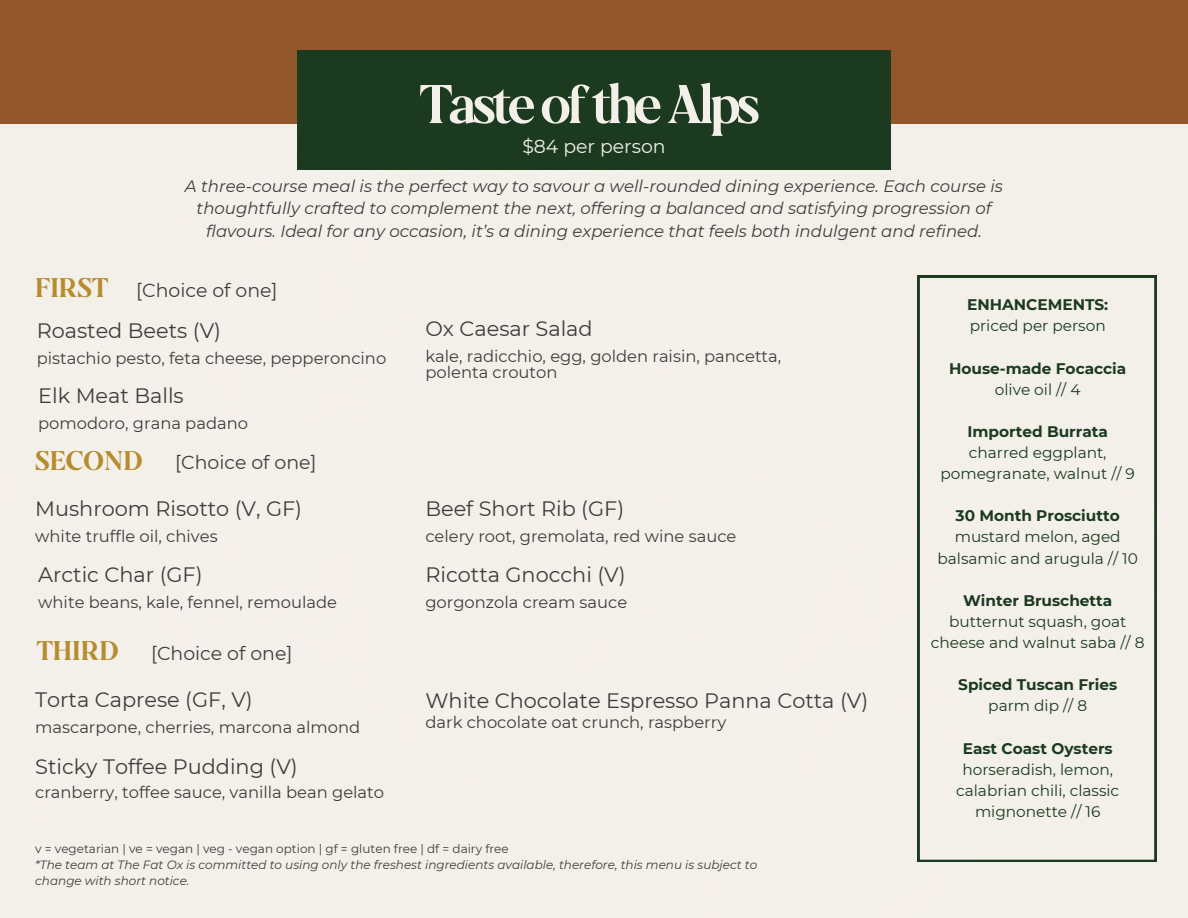
<style>
.page{position:relative;width:1188px;height:918px;background:#fff}
.page>*{position:absolute;margin:0;border:0;box-sizing:border-box;transform-origin:0 0}
.t1{font:54.3px "Galonia";letter-spacing:-.065em;color:#f3f0e9}
.t2{font:27px "Galonia";color:#b68c2e}
.t3{font:20.85px "Montserrat";color:#3d3d3d}
.t4{font:18.9px "Montserrat";color:#3d3d3d}
.t5{font:18.9px "Montserrat";color:#f3f0e9}
.t6{font:italic 16.5px/22.5px "Montserrat";color:#3d3d3d;text-align:center}
.t7{font:16.35px/15.8px "Montserrat";color:#3d3d3d}
.t8{font:15.3px/21.1px "Montserrat";color:#1b3a20;text-align:center}
.t9{font:700 15.3px "Montserrat";color:#1b3a20}
.t10{font:italic 12px/16px "Montserrat";color:#3d3d3d}
.t11{font:12px "Montserrat";color:#3d3d3d}
.s1{font-family:"Galonia";font-size:27px;color:#b68c2e}
</style>
<div class="page">
<div style="left:0;top:123px;width:1188px;height:795px;background:#f3f0e9"></div>
<div style="left:0;top:0;width:1188px;height:123px;background:#93572e"></div>
<div style="left:297px;top:51px;width:593px;height:118px;background:#1b3a20"></div>
<div style="left:590px;top:177px;width:301px;height:15px;background:#f3f0e9"></div>
<div style="left:590px;top:192px;width:207px;height:16px;background:#f3f0e9"></div>
<svg style="left:918px;top:276px;width:238px;height:586px;background:#d3d4cb"></svg>
<h1 class="t1" style="left:420px;top:72px;width:342px">Taste of the Alps</h1>
<p class="t5" style="left:522px;top:133px;width:145px">$84 per person</p>
<p class="t6" style="left:185px;top:174px;width:819px">A three-course meal is the perfect way to savour a well-rounded dining experience. Each course is thoughtfully crafted to complement the next, offering a balanced and satisfying progression of flavours. Ideal for any occasion, it’s a dining experience that feels both indulgent and refined.</p>
<h2 class="t2" style="left:35px;top:271px;width:75px">FIRST</h2>
<p class="t4" style="left:136px;top:277px;width:143px">[Choice of one]</p>
<p class="t3" style="left:37px;top:317px;width:186px">Roasted Beets (V)</p>
<p class="t7" style="left:37px;top:350px;width:351px">pistachio pesto, feta cheese, pepperoncino</p>
<p class="t3" style="left:38px;top:381px;width:147px">Elk Meat Balls</p>
<p class="t7" style="left:38px;top:415px;width:211px">pomodoro, grana padano</p>
<h2 class="t2" style="left:35px;top:444px;width:109px">SECOND</h2>
<p class="t4" style="left:175px;top:449px;width:143px">[Choice of one]</p>
<p class="t3" style="left:35px;top:494px;width:268px">Mushroom Risotto (V, GF)</p>
<p class="t7" style="left:35px;top:528px;width:184px">white truffle oil, chives</p>
<p class="t3" style="left:38px;top:561px;width:166px">Arctic Char (GF)</p>
<p class="t7" style="left:38px;top:594px;width:300px">white beans, kale, fennel, remoulade</p>
<p class="t4" style="left:37px;top:641px;width:257px"><span class="s1">THIRD</span> [Choice of one]</p>
<p class="t3" style="left:35px;top:685px;width:219px">Torta Caprese (GF, V)</p>
<p class="t7" style="left:35px;top:719px;width:327px">mascarpone, cherries, marcona almond</p>
<p class="t3" style="left:35px;top:752px;width:264px">Sticky Toffee Pudding (V)</p>
<p class="t7" style="left:35px;top:783px;width:350px">cranberry, toffee sauce, vanilla bean gelato</p>
<p class="t3" style="left:425px;top:315px;width:169px">Ox Caesar Salad</p>
<p class="t7" style="left:425px;top:348px;width:357px">kale, radicchio, egg, golden raisin, pancetta, polenta crouton</p>
<p class="t3" style="left:425px;top:494px;width:200px">Beef Short Rib (GF)</p>
<p class="t7" style="left:425px;top:528px;width:312px">celery root, gremolata, red wine sauce</p>
<p class="t3" style="left:425px;top:561px;width:202px">Ricotta Gnocchi (V)</p>
<p class="t7" style="left:425px;top:594px;width:203px">gorgonzola cream sauce</p>
<p class="t3" style="left:425px;top:686px;width:444px">White Chocolate Espresso Panna Cotta (V)</p>
<p class="t7" style="left:425px;top:714px;width:302px">dark chocolate oat crunch, raspberry</p>
<p class="t11" style="left:35px;top:841px;width:475px">v = vegetarian | ve = vegan | veg - vegan option | gf = gluten free | df = dairy free</p>
<p class="t10" style="left:35px;top:857px;width:724px">*The team at The Fat Ox is committed to using only the freshest ingredients available, therefore, this menu is subject to change with short notice.</p>
<p class="t9" style="left:967px;top:294px;width:143px">ENHANCEMENTS:</p>
<p class="t8" style="left:970px;top:315px;width:138px">priced per person</p>
<p class="t9" style="left:949px;top:357px;width:179px">House-made Focaccia</p>
<p class="t8" style="left:995px;top:378px;width:87px">olive oil // 4</p>
<p class="t9" style="left:967px;top:420px;width:142px">Imported Burrata</p>
<p class="t8" style="left:940px;top:441px;width:196px">charred eggplant, pomegranate, walnut // 9</p>
<p class="t9" style="left:956px;top:505px;width:166px">30 Month Prosciutto</p>
<p class="t8" style="left:938px;top:526px;width:202px">mustard melon, aged balsamic and arugula // 10</p>
<p class="t9" style="left:963px;top:589px;width:151px">Winter Bruschetta</p>
<p class="t8" style="left:931px;top:610px;width:215px">butternut squash, goat cheese and walnut saba // 8</p>
<p class="t9" style="left:958px;top:674px;width:161px">Spiced Tuscan Fries</p>
<p class="t8" style="left:988px;top:695px;width:100px">parm dip // 8</p>
<p class="t9" style="left:963px;top:737px;width:152px">East Coast Oysters</p>
<p class="t8" style="left:956px;top:758px;width:165px">horseradish, lemon, calabrian chili, classic mignonette // 16</p>
</div>
